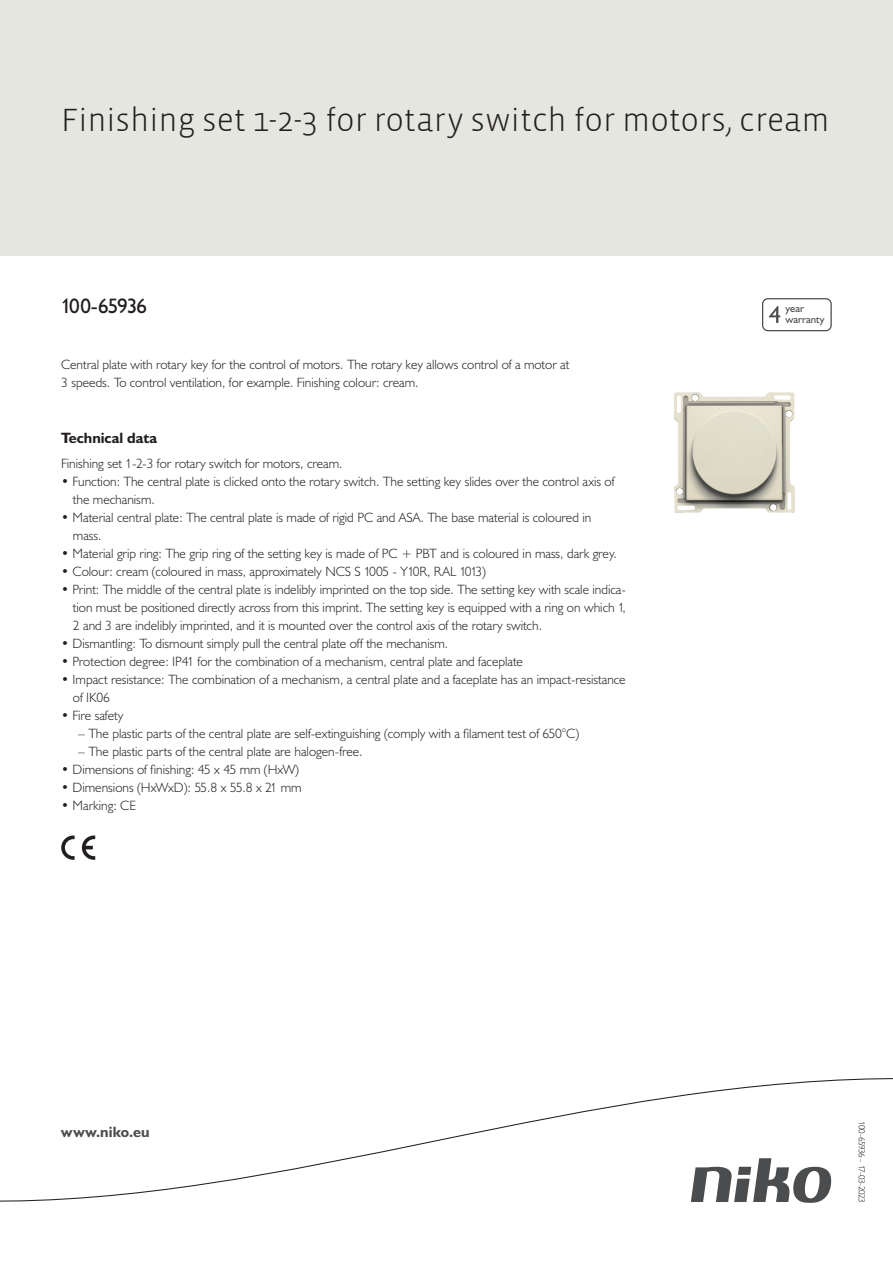
<style>
.page{position:relative;width:893px;height:1263px;background:#fff}
.page>*{position:absolute;margin:0;border:0;box-sizing:border-box;transform-origin:0 0}
.Title_datasheets{font:300 33px "Vista Sans";color:#231f20}
.Article_number{font:21px "Humanist 521 BT";letter-spacing:-.045em;color:#231f20}
.Titles_parts{font:700 15px "Humanist 521 BT";color:#231f20}
.titel_afbeelding{font:700 15px "Humanist 521 BT";letter-spacing:.005em;color:#4b4c4d}
.USP_Bullets{font:300 13.5px/18px "Humanist 521 BT";color:#231f20}
.Platte_tekst_CAB{font:300 13.5px/18px "Humanist 521 BT";color:#231f20}
.USP_Bullets_level_2{font:300 13.5px "Humanist 521 BT";color:#231f20}
.t1{font:10.8px/10.8px "Humanist 521 BT";color:#4b4c4d}
.Revision{font:300 9px "Humanist 521 BT";letter-spacing:-.06em;color:#231f20}
</style>
<div class="page">
<div style="left:0;top:0;width:893px;height:255px;background:#e6e6e0"></div>
<svg style="left:82px;top:835px;width:13px;height:25px"></svg>
<svg style="left:61px;top:835px;width:14px;height:25px"></svg>
<svg style="left:762px;top:298px;width:70px;height:33px"></svg>
<svg style="left:0;top:1078px;width:893px;height:125px"></svg>
<img style="left:674px;top:392px;width:121px;height:121px">
<p class="Title_datasheets" style="left:61px;top:100px;width:770px">Finishing set 1-2-3 for rotary switch for motors, cream</p>
<p class="Article_number" style="left:61px;top:293px;width:87px">100-65936</p>
<p class="Platte_tekst_CAB" style="left:61px;top:355px;width:510px">Central plate with rotary key for the control of motors. The rotary key allows control of a motor at<br>3 speeds. To control ventilation, for example. Finishing colour: cream.</p>
<p class="Titles_parts" style="left:61px;top:429px;width:98px">Technical data</p>
<p class="Platte_tekst_CAB" style="left:61px;top:454px;width:283px">Finishing set 1-2-3 for rotary switch for motors, cream.</p>
<p class="USP_Bullets" style="left:73px;top:472px;width:543px;text-indent:-12px">• Function: The central plate is clicked onto the rotary switch. The setting key slides over the control axis of the mechanism.</p>
<p class="USP_Bullets" style="left:73px;top:508px;width:520px;text-indent:-12px">• Material central plate: The central plate is made of rigid PC and ASA. The base material is coloured in mass.</p>
<p class="USP_Bullets" style="left:61px;top:544px;width:557px">• Material grip ring: The grip ring of the setting key is made of PC + PBT and is coloured in mass, dark grey.</p>
<p class="USP_Bullets" style="left:61px;top:562px;width:426px">• Colour: cream (coloured in mass, approximately NCS S 1005 - Y10R, RAL 1013)</p>
<p class="USP_Bullets" style="left:73px;top:580px;width:555px;text-align:justify;text-indent:-12px">• Print: The middle of the central plate is indelibly imprinted on the top side. The setting key with scale indica&shy;tion must be positioned directly across from this imprint. The setting key is equipped with a ring on which 1, 2 and 3 are indelibly imprinted, and it is mounted over the control axis of the rotary switch.</p>
<p class="USP_Bullets" style="left:61px;top:634px;width:389px">• Dismantling: To dismount simply pull the central plate off the mechanism.</p>
<p class="USP_Bullets" style="left:61px;top:652px;width:463px">• Protection degree: IP41 for the combination of a mechanism, central plate and faceplate</p>
<p class="USP_Bullets" style="left:73px;top:670px;width:554px;text-indent:-12px">• Impact resistance: The combination of a mechanism, a central plate and a faceplate has an impact-resistance of IK06</p>
<p class="USP_Bullets" style="left:61px;top:706px;width:64px">• Fire safety</p>
<p class="USP_Bullets_level_2" style="left:78px;top:725px;width:502px">– The plastic parts of the central plate are self-extinguishing (comply with a filament test of 650°C)</p>
<p class="USP_Bullets_level_2" style="left:78px;top:743px;width:286px">– The plastic parts of the central plate are halogen-free.</p>
<p class="USP_Bullets" style="left:61px;top:760px;width:239px">• Dimensions of finishing: 45 x 45 mm (HxW)</p>
<p class="USP_Bullets" style="left:61px;top:778px;width:242px">• Dimensions (HxWxD): 55.8 x 55.8 x 21 mm</p>
<p class="USP_Bullets" style="left:61px;top:796px;width:76px">• Marking: CE</p>
<p class="t1" style="left:785px;top:303px;width:41px">year warranty</p>
<p class="titel_afbeelding" style="left:61px;top:1122px;width:90px">www.niko.eu</p>
<p class="Revision" style="left:868px;top:1121px;width:83px;rotate:90deg">100-65936 - 17-03-2023</p>
</div>
